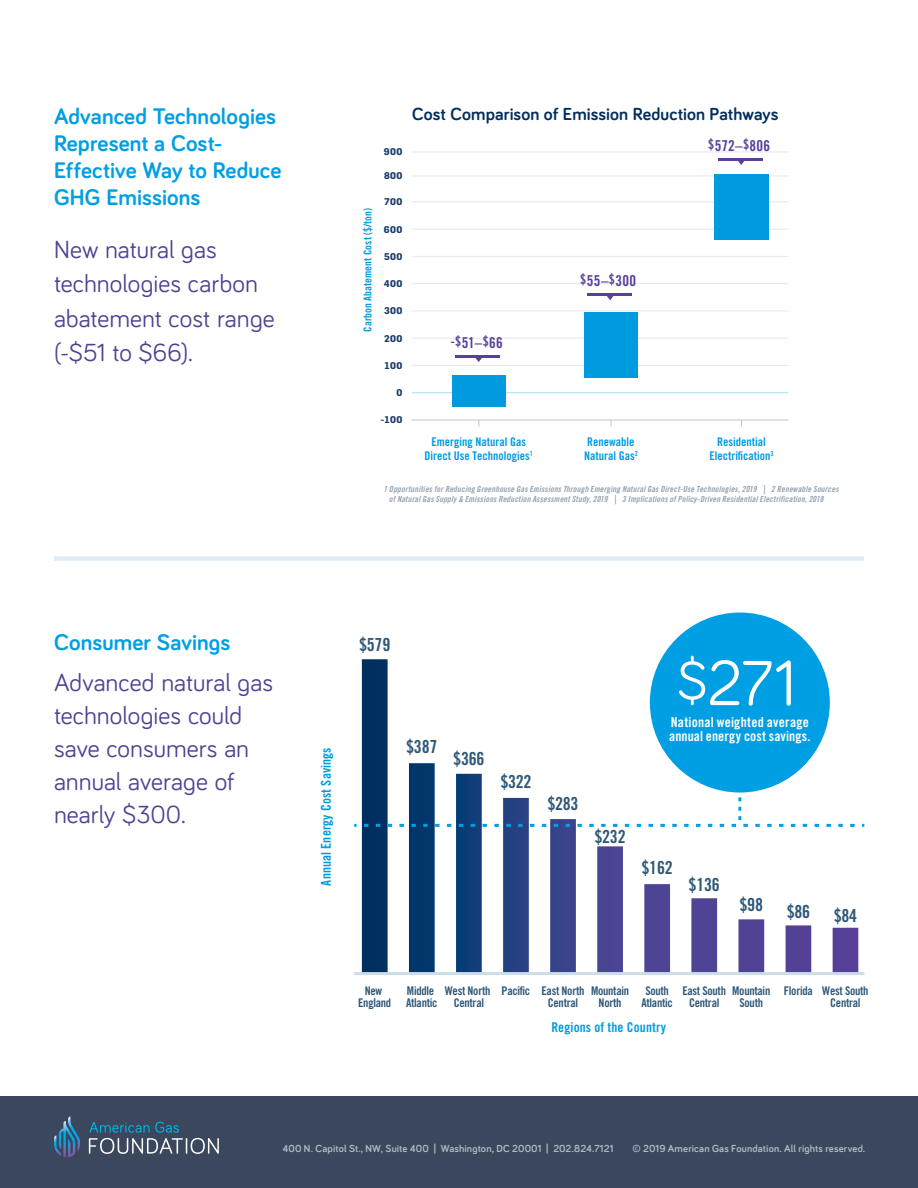
<style>
.page{position:relative;width:918px;height:1188px;background:#fff}
.page>*{position:absolute;margin:0;border:0;box-sizing:border-box;transform-origin:0 0}
.t1{font:65.7px "Bariol";color:#fff}
.t2{font:25.5px/33px "Bariol";color:#4c4494}
.t3{font:700 23.25px/27px "Bariol";letter-spacing:.005em;color:#009fe3}
.t4{font:18px "Trade Gothic LT Std Bd Cn 20";letter-spacing:-.015em;color:#2f5878}
.t5{font:700 18px "Bariol";letter-spacing:.005em;color:#002e5d}
.t6{font:15px "Trade Gothic LT Std Bd Cn 20";letter-spacing:.02em;color:#583f99}
.t7{font:13.8px/13.8px "Trade Gothic LT Std Bd Cn 20";letter-spacing:.015em;color:#fff}
.t8{font:13.5px "Trade Gothic LT Std Bd Cn 20";letter-spacing:.01em;color:#009bdf}
.t9{font:12px/12px "Trade Gothic LT Std Bd Cn 20";letter-spacing:-.02em;color:#2f5878;text-align:center}
.t10{font:12px/14.4px "Trade Gothic LT Std Bd Cn 20";color:#009bdf;text-align:center}
.t11{font:10.8px "Trade Gothic LT Std Bd Cn 20";letter-spacing:.01em;color:#009bdf}
.t12{font:700 10.5px "Bariol";letter-spacing:.015em;color:#aebac5}
.t13{font:700 9.6px "Flama";letter-spacing:.04em;color:#1b3b6a}
.t14{font:8.4px/10.1px "Trade Gothic LT Std Bd Cn 20 Obl";letter-spacing:.02em;color:#94a3b0}
.s1{font-size:13.5px}
.s2{font-size:55.05px}
</style>
<div class="page">
<div style="left:0;top:1096px;width:918px;height:92px;background:#3a475d"></div>
<svg style="left:89px;top:1122px;width:130px;height:32px"></svg>
<svg style="left:54px;top:1117px;width:26px;height:40px"></svg>
<svg style="left:362px;top:659px;width:496px;height:313px"></svg>
<hr style="left:354px;top:972px;width:510px;height:3px;background:#ccdde7">
<div style="left:54px;top:556px;width:810px;height:5px;background:#deedf5"></div>
<div style="left:650px;top:613px;width:180px;height:180px;background:#009fe3;border-radius:50%"></div>
<svg style="left:364px;top:797px;width:500px;height:30px"></svg>
<hr style="left:412px;top:420px;width:377px;height:1px;background:#b7c7cf">
<hr style="left:412px;top:365px;width:377px;height:1px;background:#e1e8ec">
<hr style="left:412px;top:338px;width:377px;height:1px;background:#e1e8ec">
<hr style="left:412px;top:392px;width:377px;height:1px;background:#a5dff9">
<hr style="left:412px;top:311px;width:377px;height:1px;background:#e1e8ec">
<hr style="left:412px;top:283px;width:377px;height:1px;background:#e1e8ec">
<hr style="left:412px;top:256px;width:377px;height:1px;background:#e1e8ec">
<hr style="left:412px;top:229px;width:377px;height:1px;background:#e1e8ec">
<hr style="left:412px;top:202px;width:377px;height:1px;background:#e1e8ec">
<hr style="left:412px;top:176px;width:377px;height:1px;background:#e1e8ec">
<hr style="left:412px;top:152px;width:377px;height:1px;background:#e1e8ec">
<div style="left:715px;top:175px;width:54px;height:65px;background:#009bdf"></div>
<div style="left:584px;top:312px;width:54px;height:65px;background:#009bdf"></div>
<div style="left:452px;top:375px;width:54px;height:32px;background:#009bdf"></div>
<hr style="left:456px;top:355px;width:44px;height:3px;background:#583f99">
<svg style="left:475px;top:358px;width:7px;height:4px"></svg>
<hr style="left:587px;top:293px;width:45px;height:3px;background:#583f99">
<svg style="left:607px;top:296px;width:7px;height:4px"></svg>
<hr style="left:718px;top:158px;width:45px;height:3px;background:#583f99">
<svg style="left:738px;top:161px;width:6px;height:4px"></svg>
<h3 class="t3" style="left:54px;top:102px;width:229px">Advanced Technologies<br>Represent a Cost-<br>Effective Way to Reduce<br>GHG Emissions</h3>
<h2 class="t2" style="left:54px;top:231px;width:222px;line-height:34.5px">New natural gas technologies carbon abatement cost range (-$51 to $66).</h2>
<p class="t11" style="left:361px;top:332px;width:126px;rotate:-90deg">Carbon Abatement Cost ($/ton)</p>
<p class="t13" style="left:384px;top:146px;width:20px">900</p>
<p class="t13" style="left:384px;top:170px;width:20px">800</p>
<p class="t13" style="left:384px;top:196px;width:20px">700</p>
<p class="t13" style="left:384px;top:223px;width:20px">600</p>
<p class="t13" style="left:384px;top:250px;width:20px">500</p>
<p class="t13" style="left:384px;top:278px;width:20px">400</p>
<p class="t13" style="left:384px;top:305px;width:20px">300</p>
<p class="t13" style="left:384px;top:332px;width:20px">200</p>
<p class="t13" style="left:385px;top:360px;width:19px">100</p>
<p class="t13" style="left:396px;top:386px;width:7px">0</p>
<p class="t13" style="left:381px;top:414px;width:23px">-100</p>
<h3 class="t5" style="left:412px;top:102px;width:368px">Cost Comparison of Emission Reduction Pathways</h3>
<h3 class="t6" style="left:451px;top:333px;width:54px"><span class="s1">-$</span>51–<span class="s1">$</span>66</h3>
<h3 class="t6" style="left:580px;top:271px;width:57px"><span class="s1">$</span>55–<span class="s1">$</span>300</h3>
<h3 class="t6" style="left:708px;top:136px;width:63px"><span class="s1">$</span>572–<span class="s1">$</span>806</h3>
<h3 class="t10" style="left:425px;top:434px;width:110px">Emerging Natural Gas<br>Direct Use Technologies<sup>1</sup></h3>
<h3 class="t10" style="left:584px;top:434px;width:55px;text-align:left">Renewable<br>Natural Gas<sup>2</sup></h3>
<h3 class="t10" style="left:709px;top:434px;width:66px">Residential<br>Electrification<sup>3</sup></h3>
<p class="t14" style="left:389px;top:484px;width:451px;text-indent:-6px">1 Opportunities for Reducing Greenhouse Gas Emissions Through Emerging Natural Gas Direct-Use Technologies, 2019 | 2 Renewable Sources of Natural Gas Supply &amp; Emissions Reduction Assessment Study, 2019 | 3 Implications of Policy-Driven Residential Electrification, 2018</p>
<h3 class="t3" style="left:54px;top:627px;width:178px">Consumer Savings</h3>
<h2 class="t2" style="left:54px;top:665px;width:221px">Advanced natural gas technologies could save consumers an annual average of nearly $300.</h2>
<h3 class="t8" style="left:318px;top:886px;width:140px;rotate:-90deg">Annual Energy Cost Savings</h3>
<h3 class="t4" style="left:359px;top:633px;width:33px">$579</h3>
<h3 class="t4" style="left:406px;top:735px;width:33px">$387</h3>
<h3 class="t4" style="left:453px;top:747px;width:33px">$366</h3>
<h3 class="t4" style="left:500px;top:771px;width:33px">$322</h3>
<h3 class="t4" style="left:547px;top:793px;width:33px">$283</h3>
<h1 class="t1" style="left:677px;top:638px;width:121px"><span class="s2">$</span>271</h1>
<h3 class="t7" style="left:669px;top:715px;width:143px">National weighted average annual energy cost savings.</h3>
<h3 class="t4" style="left:595px;top:826px;width:33px">$232</h3>
<h3 class="t4" style="left:642px;top:857px;width:33px">$162</h3>
<h3 class="t4" style="left:689px;top:874px;width:33px">$136</h3>
<h3 class="t4" style="left:740px;top:894px;width:25px">$98</h3>
<h3 class="t4" style="left:787px;top:900px;width:25px">$86</h3>
<h3 class="t4" style="left:834px;top:905px;width:25px">$84</h3>
<h3 class="t9" style="left:358px;top:985px;width:35px">New<br>England</h3>
<h3 class="t9" style="left:406px;top:985px;width:33px;text-align:left">Middle<br>Atlantic</h3>
<h3 class="t9" style="left:445px;top:985px;width:47px">West North<br>Central</h3>
<h3 class="t9" style="left:548px;top:985px;width:38px;text-align:left;text-indent:-46px">Pacific East North<br>Central</h3>
<h3 class="t9" style="left:591px;top:985px;width:40px">Mountain<br>North</h3>
<h3 class="t9" style="left:641px;top:985px;width:33px">South<br>Atlantic</h3>
<h3 class="t9" style="left:682px;top:985px;width:45px">East South<br>Central</h3>
<h3 class="t9" style="left:732px;top:985px;width:40px">Mountain<br>South</h3>
<h3 class="t9" style="left:822px;top:985px;width:48px">West South<br>Central</h3>
<h3 class="t9" style="left:784px;top:985px;width:31px">Florida</h3>
<h3 class="t8" style="left:551px;top:1019px;width:116px">Regions of the Country</h3>
<p class="t12" style="left:283px;top:1142px;width:332px">400 N. Capitol St., NW, Suite 400 | Washington, DC 20001 | 202.824.7121</p>
<p class="t12" style="left:632px;top:1142px;width:234px">© 2019 American Gas Foundation. All rights reserved.</p>
</div>
